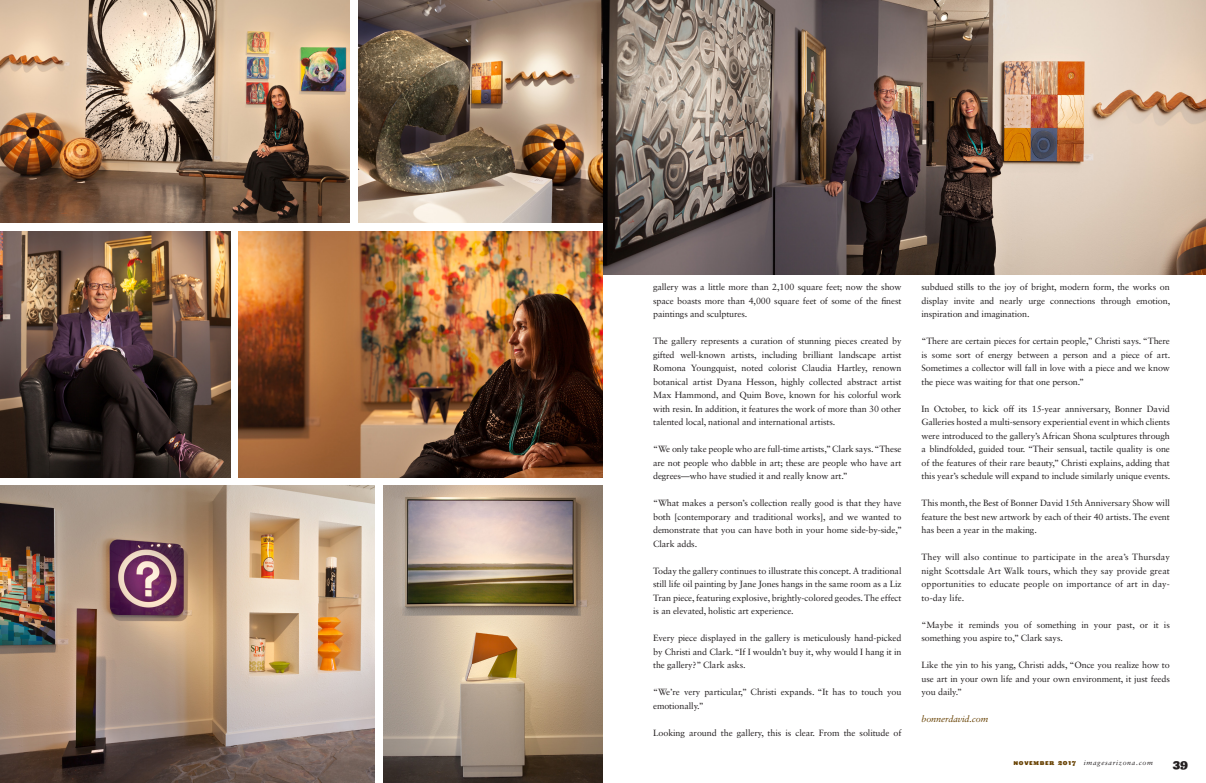
<style>
.page{position:relative;width:1206px;height:783px;background:#fff}
.page>*{position:absolute;margin:0;border:0;box-sizing:border-box;transform-origin:0 0}
.t1{font:12px "Pokerface 2010";color:#231f20}
.t2{font:9px/13.5px "Sabon LT Std";letter-spacing:-.01em;color:#231f20;text-align:justify}
.t3{font:italic 9px "Sabon LT Std";letter-spacing:-.01em;color:#664000}
.t4{font:italic 7px "Sabon LT Std";letter-spacing:.1em;color:#231f20}
.s1{font-family:"Pokerface 2010";font-style:normal;color:#664000}
</style>
<div class="page">
<img style="left:0;top:0;width:349px;height:222px">
<img style="left:358px;top:0;width:245px;height:222px">
<img style="left:239px;top:231px;width:364px;height:246px">
<img style="left:0;top:231px;width:230px;height:246px">
<img style="left:384px;top:485px;width:219px;height:298px">
<img style="left:0;top:485px;width:375px;height:298px">
<img style="left:603px;top:0;width:603px;height:274px">
<p class="t2" style="left:653px;top:280px;width:250px">gallery was a little more than 2,100 square feet; now the show space boasts more than 4,000 square feet of some of the finest paintings and sculptures.</p>
<p class="t2" style="left:653px;top:334px;width:250px">The gallery represents a curation of stunning pieces created by gifted well-known artists, including brilliant landscape artist Romona Youngquist, noted colorist Claudia Hartley, renown botanical artist Dyana Hesson, highly collected abstract artist Max Hammond, and Quim Bove, known for his colorful work with resin. In addition, it features the work of more than 30 other talented local, national and international artists.</p>
<p class="t2" style="left:653px;top:442px;width:250px">“We only take people who are full-time artists,” Clark says. “These are not people who dabble in art; these are people who have art degrees—who have studied it and really know art.”</p>
<p class="t2" style="left:653px;top:496px;width:251px">“What makes a person’s collection really good is that they have both [contemporary and traditional works], and we wanted to demonstrate that you can have both in your home side-by-side,” Clark adds.</p>
<p class="t2" style="left:653px;top:564px;width:250px">Today the gallery continues to illustrate this concept. A traditional still life oil painting by Jane Jones hangs in the same room as a Liz Tran piece, featuring explosive, brightly-colored geodes. The effect is an elevated, holistic art experience.</p>
<p class="t2" style="left:653px;top:631px;width:250px">Every piece displayed in the gallery is meticulously hand-picked by Christi and Clark. “If I wouldn’t buy it, why would I hang it in the gallery?” Clark asks.</p>
<p class="t2" style="left:653px;top:685px;width:250px">“We’re very particular,” Christi expands. “It has to touch you emotionally.”</p>
<p class="t2" style="left:653px;top:726px;width:250px">Looking around the gallery, this is clear. From the solitude of</p>
<p class="t2" style="left:922px;top:280px;width:250px">subdued stills to the joy of bright, modern form, the works on display invite and nearly urge connections through emotion, inspiration and imagination.</p>
<p class="t2" style="left:922px;top:334px;width:250px">“There are certain pieces for certain people,” Christi says. “There is some sort of energy between a person and a piece of art.<br>Sometimes a collector will fall in love with a piece and we know the piece was waiting for that one person.”</p>
<p class="t2" style="left:922px;top:402px;width:250px">In October, to kick off its 15-year anniversary, Bonner David Galleries hosted a multi-sensory experiential event in which clients were introduced to the gallery’s African Shona sculptures through a blindfolded, guided tour. “Their sensual, tactile quality is one of the features of their rare beauty,” Christi explains, adding that this year’s schedule will expand to include similarly unique events.</p>
<p class="t2" style="left:922px;top:496px;width:250px">This month, the Best of Bonner David 15th Anniversary Show will feature the best new artwork by each of their 40 artists. The event has been a year in the making.</p>
<p class="t2" style="left:922px;top:550px;width:250px">They will also continue to participate in the area’s Thursday night Scottsdale Art Walk tours, which they say provide great opportunities to educate people on importance of art in day&shy;to-day life.</p>
<p class="t2" style="left:922px;top:618px;width:250px">“Maybe it reminds you of something in your past, or it is something you aspire to,” Clark says.</p>
<p class="t2" style="left:922px;top:658px;width:250px">Like the yin to his yang, Christi adds, “Once you realize how to use art in your own life and your own environment, it just feeds you daily.”</p>
<p class="t3" style="left:922px;top:714px;width:68px">bonnerdavid.com</p>
<p class="t4" style="left:1013px;top:758px;width:141px"><span class="s1">November 2017</span> imagesarizona.com</p>
<h1 class="t1" style="left:1173px;top:757px;width:17px">39</h1>
</div>
